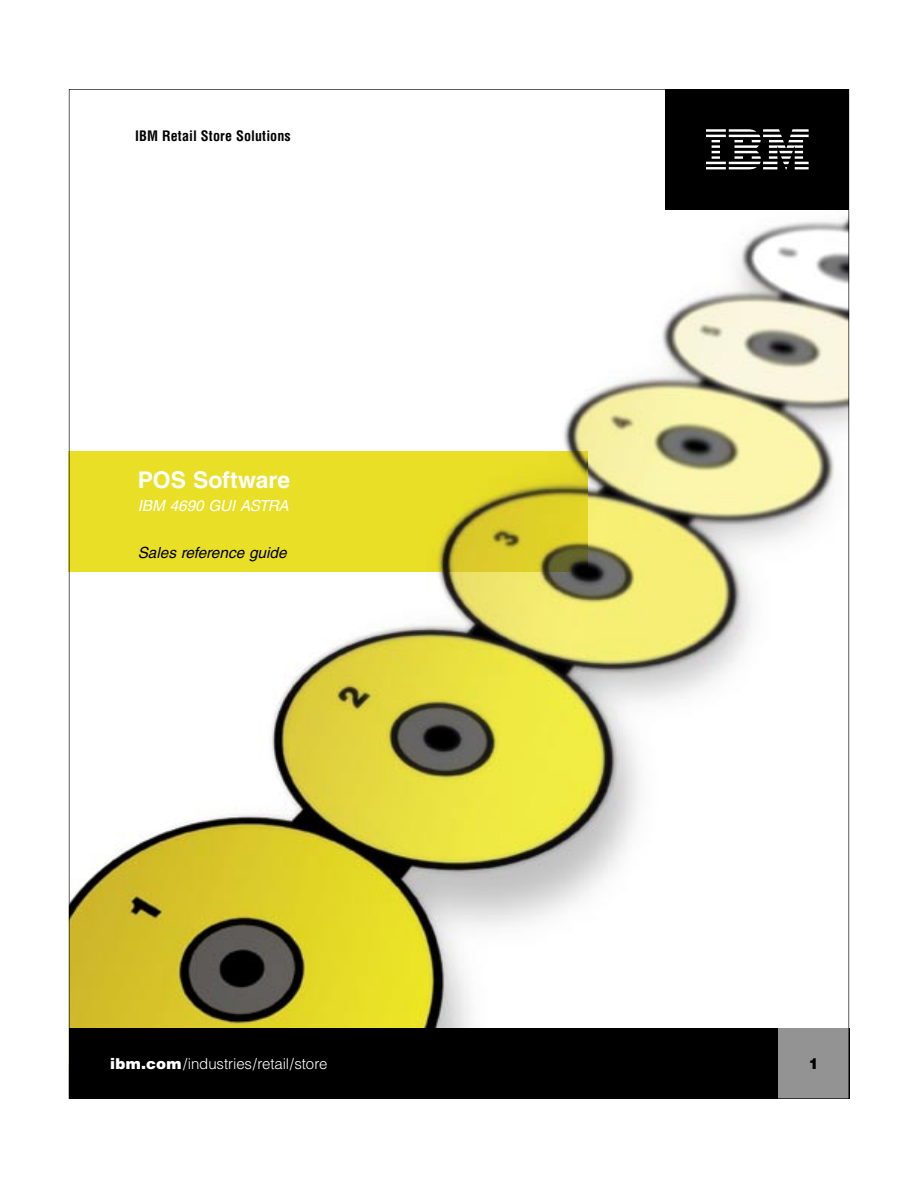
<style>
.page{position:relative;width:918px;height:1188px;background:#fff}
.page>*{position:absolute;margin:0;border:0;box-sizing:border-box;transform-origin:0 0}
.t1{font:700 22.95px "Helvetica";color:#fff}
.t2{font:italic 15.3px "Helvetica";color:#000}
.t3{font:italic 15.3px "Helvetica";letter-spacing:-.01em;color:#fff}
.t4{font:300 15px "Helvetica";letter-spacing:-.005em;color:#fff}
.t5{font:900 15px "Helvetica";color:#000}
.t6{font:700 condensed 14.1px "Helvetica";letter-spacing:.005em;color:#000}
.s1{font-weight:900}
</style>
<div class="page">
<img style="left:70px;top:90px;width:779px;height:938px">
<div style="left:69px;top:1028px;width:780px;height:71px;background:#000"></div>
<img style="left:70px;top:451px;width:517px;height:121px">
<div style="left:666px;top:89px;width:183px;height:121px;background:#000"></div>
<svg style="left:706px;top:129px;width:103px;height:40px"></svg>
<div style="left:778px;top:1028px;width:71px;height:71px;background:#939393"></div>
<hr style="left:69px;top:89px;width:1px;height:1010px;background:#000">
<hr style="left:69px;top:1098px;width:780px;height:1px;background:#000">
<hr style="left:849px;top:89px;width:1px;height:1010px;background:#000">
<hr style="left:69px;top:89px;width:780px;height:1px;background:#000">
<p class="t6" style="left:135px;top:127px;width:157px">IBM Retail Store Solutions</p>
<h1 class="t1" style="left:138px;top:466px;width:154px">POS Software</h1>
<p class="t3" style="left:138px;top:497px;width:153px">IBM 4690 GUI ASTRA</p>
<p class="t2" style="left:138px;top:544px;width:151px">Sales reference guide</p>
<p class="t4" style="left:110px;top:1055px;width:219px"><span class="s1">ibm.com</span>/industries/retail/store</p>
<p class="t5" style="left:809px;top:1054px;width:12px">1</p>
</div>
